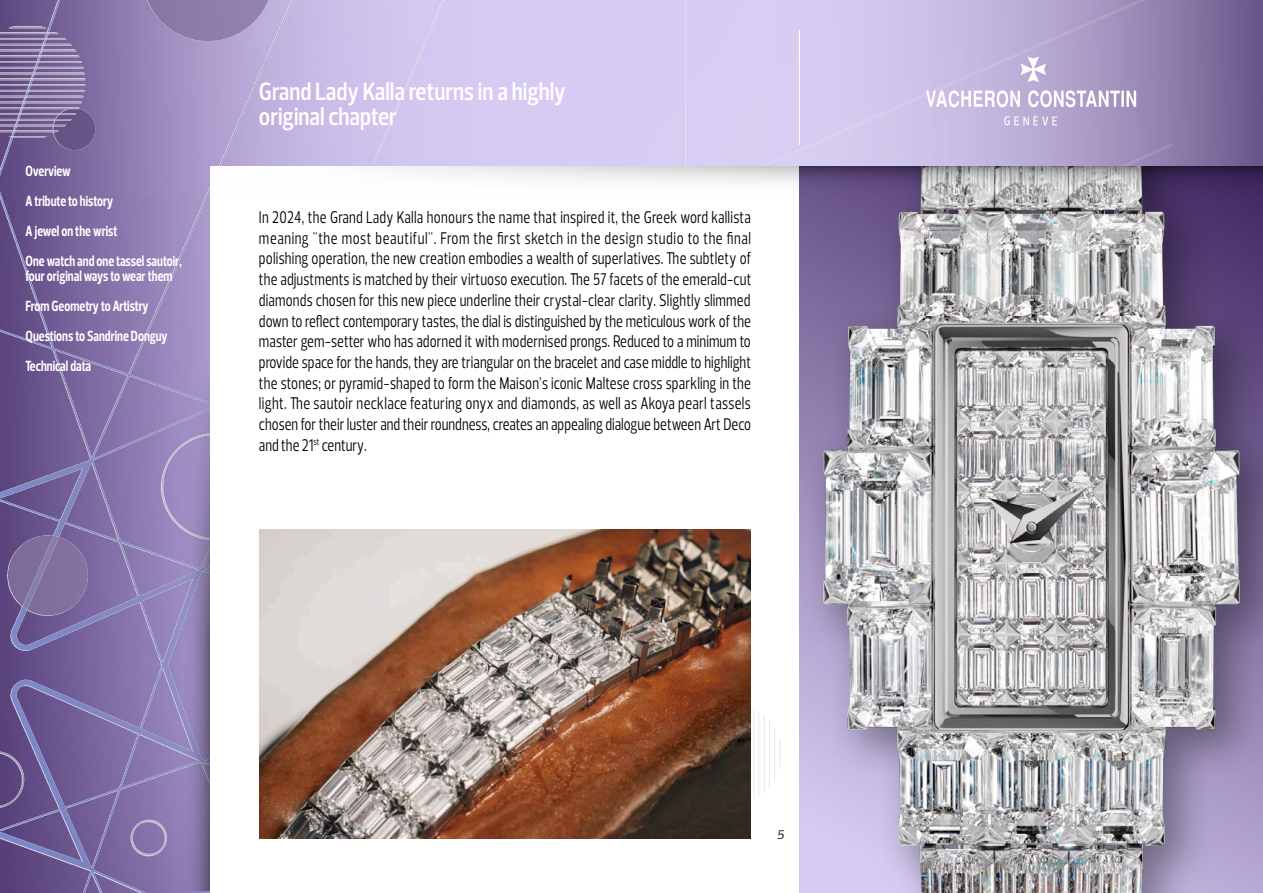
<style>
.page{position:relative;width:1263px;height:893px;background:#fff}
.page>*{position:absolute;margin:0;border:0;box-sizing:border-box;transform-origin:0 0}
.t1{font:600 25.5px/25.5px "Prelo Condensed";color:#fff}
.t2{font:17.25px/20.7px "Prelo Condensed";color:#000;text-align:justify;scale:.9 1}
.t3{font:700 15px/30px "Prelo Condensed";color:#fff;scale:.9 1}
.t4{font:italic 12.75px "Prelo";color:#000}
</style>
<div class="page">
<img style="left:0;top:0;width:685px;height:820px">
<img style="left:0;top:586px;width:158px;height:307px">
<img style="left:156px;top:855px;width:54px;height:38px">
<img style="left:156px;top:541px;width:7px;height:248px">
<img style="left:49px;top:319px;width:109px;height:269px">
<img style="left:0;top:474px;width:51px;height:45px">
<img style="left:156px;top:384px;width:7px;height:49px">
<img style="left:0;top:21px;width:51px;height:328px">
<img style="left:152px;top:266px;width:11px;height:55px">
<img style="left:175px;top:182px;width:35px;height:8px">
<img style="left:329px;top:160px;width:43px;height:6px">
<img style="left:210px;top:58px;width:56px;height:108px">
<div style="left:372px;top:33px;width:56px;height:133px;background:#d1c6ee"></div>
<img style="left:264px;top:0;width:30px;height:67px">
<img style="left:49px;top:0;width:11px;height:32px">
<img style="left:426px;top:0;width:18px;height:42px">
<img style="left:131px;top:820px;width:32px;height:35px">
<img style="left:0;top:751px;width:24px;height:57px">
<img style="left:8px;top:535px;width:80px;height:80px">
<img style="left:23px;top:536px;width:36px;height:74px">
<img style="left:53px;top:109px;width:42px;height:41px">
<img style="left:0;top:67px;width:84px;height:2px">
<img style="left:0;top:73px;width:85px;height:2px">
<img style="left:0;top:79px;width:85px;height:1px">
<img style="left:0;top:84px;width:85px;height:2px">
<img style="left:0;top:90px;width:85px;height:2px">
<img style="left:0;top:96px;width:84px;height:2px">
<img style="left:0;top:102px;width:82px;height:1px">
<img style="left:0;top:107px;width:11px;height:2px">
<img style="left:0;top:113px;width:11px;height:2px">
<img style="left:0;top:119px;width:11px;height:2px">
<img style="left:8px;top:27px;width:39px;height:1px">
<img style="left:0;top:32px;width:11px;height:2px">
<img style="left:0;top:38px;width:11px;height:2px">
<img style="left:0;top:44px;width:11px;height:2px">
<img style="left:0;top:61px;width:82px;height:2px">
<svg style="left:11px;top:32px;width:68px;height:106px;background:#897aa3"></svg>
<img style="left:147px;top:0;width:121px;height:41px">
<img style="left:685px;top:0;width:578px;height:166px">
<img style="left:711px;top:0;width:461px;height:166px">
<svg style="left:926px;top:57px;width:210px;height:68px;background:#c1b5d8"></svg>
<svg style="left:163px;top:190px;width:47px;height:701px;background:#9687b9"></svg>
<div style="left:210px;top:166px;width:1053px;height:727px;background:#fff"></div>
<svg style="left:385px;top:166px;width:414px;height:17px"></svg>
<hr style="left:799px;top:30px;width:1px;height:115px;background:#fff">
<svg style="left:750px;top:702px;width:30px;height:104px"></svg>
<img style="left:259px;top:529px;width:491px;height:309px">
<img style="left:800px;top:214px;width:463px;height:679px">
<svg style="left:799px;top:166px;width:464px;height:48px;background:#7c708b"></svg>
<p class="t3" style="left:26px;top:156px;width:175px">Overview<br>A tribute to history<br>A jewel on the wrist<br>One watch and one tassel sautoir,</p>
<p class="t3" style="left:26px;top:261px;width:165px">four original ways to wear them<br>From Geometry to Artistry<br>Questions to Sandrine Donguy<br>Technical data</p>
<h1 class="t1" style="left:259px;top:79px;width:308px">Grand Lady Kalla returns in a highly original chapter</h1>
<p class="t2" style="left:259px;top:207px;width:549px">In 2024, the Grand Lady Kalla honours the name that inspired it, the Greek word kallista meaning "the most beautiful". From the first sketch in the design studio to the final polishing operation, the new creation embodies a wealth of superlatives. The subtlety of the adjustments is matched by their virtuoso execution. The 57 facets of the emerald-cut diamonds chosen for this new piece underline their crystal-clear clarity. Slightly slimmed down to reflect contemporary tastes, the dial is distinguished by the meticulous work of the master gem-setter who has adorned it with modernised prongs. Reduced to a minimum to provide space for the hands, they are triangular on the bracelet and case middle to highlight the stones; or pyramid-shaped to form the Maison’s iconic Maltese cross sparkling in the light. The sautoir necklace featuring onyx and diamonds, as well as Akoya pearl tassels chosen for their luster and their roundness, creates an appealing dialogue between Art Deco and the 21<sup>st</sup> century.</p>
<p class="t4" style="left:777px;top:826px;width:9px">5</p>
</div>
